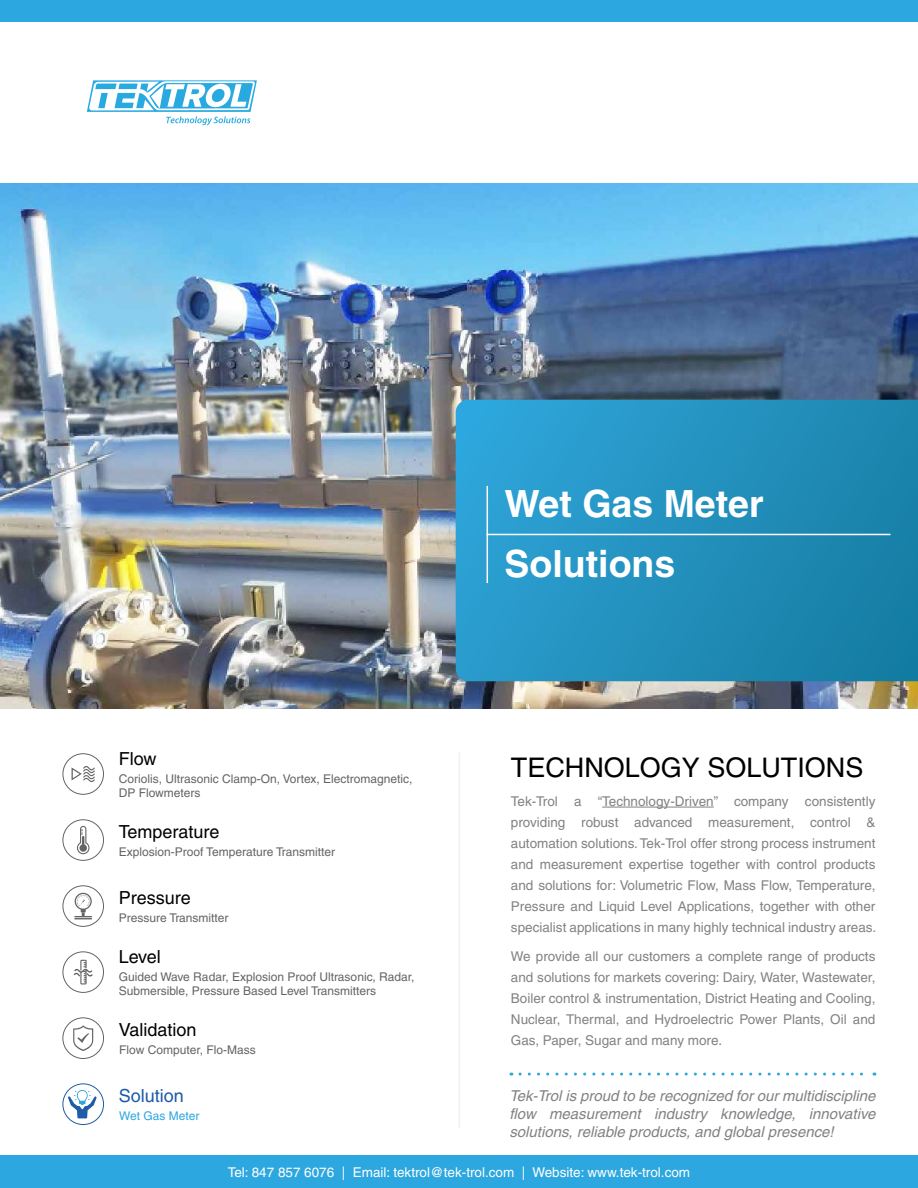
<style>
.page{position:relative;width:918px;height:1188px;background:#fff}
.page>*{position:absolute;margin:0;border:0;box-sizing:border-box;transform-origin:0 0}
.t1{font:700 37.5px/60px "Helvetica CE";color:#fff}
.t2{font:27px "Helvetica CE";color:#000}
.t3{font:18px "Helvetica CE";color:#000}
.t4{font:18px "Helvetica CE";color:#1d5aa8}
.t5{font:italic 15px/18px "Helvetica CE";color:#808285;text-align:justify}
.t6{font:13.5px/21px "Helvetica CE";color:#808285;text-align:justify}
.t7{font:13.5px "Helvetica CE";color:#fff}
.t8{font:12px/14.4px "Helvetica CE";color:#636466}
.t9{font:12px "Helvetica CE";color:#2da7df}
</style>
<div class="page">
<div style="left:0;top:1155px;width:918px;height:33px;background:#2da7df"></div>
<div style="left:0;top:0;width:918px;height:21px;background:#2da7df"></div>
<img style="left:0;top:184px;width:918px;height:525px">
<svg style="left:87px;top:80px;width:170px;height:45px"></svg>
<svg style="left:456px;top:400px;width:462px;height:281px"></svg>
<hr style="left:487px;top:486px;width:1px;height:97px;background:#fff">
<hr style="left:487px;top:534px;width:403px;height:1px;background:#fff">
<svg style="left:520px;top:1073px;width:355px;height:3px"></svg>
<hr style="left:602px;top:807px;width:112px;height:1px;background:#808285">
<div style="left:63px;top:753px;width:41px;height:42px;border:1px solid #636466;border-radius:50%"></div>
<svg style="left:72px;top:766px;width:23px;height:16px"></svg>
<div style="left:63px;top:952px;width:41px;height:41px;border:1px solid #636466;border-radius:50%"></div>
<svg style="left:74px;top:960px;width:19px;height:24px"></svg>
<div style="left:63px;top:819px;width:41px;height:42px;border:1px solid #636466;border-radius:50%"></div>
<svg style="left:77px;top:826px;width:13px;height:28px"></svg>
<div style="left:63px;top:885px;width:41px;height:42px;border:1px solid #636466;border-radius:50%"></div>
<svg style="left:75px;top:893px;width:17px;height:26px"></svg>
<div style="left:63px;top:1018px;width:41px;height:41px;border:1px solid #636466;border-radius:50%"></div>
<svg style="left:73px;top:1025px;width:20px;height:26px"></svg>
<hr style="left:459px;top:753px;width:1px;height:375px;background:#f1f1f2">
<svg style="left:63px;top:1084px;width:41px;height:41px"></svg>
<div style="left:63px;top:1084px;width:41px;height:41px;border:1px solid #205ba7;border-radius:50%"></div>
<svg style="left:68px;top:1090px;width:29px;height:28px"></svg>
<h3 class="t3" style="left:119px;top:748px;width:39px">Flow</h3>
<p class="t8" style="left:119px;top:771px;width:295px">Coriolis, Ultrasonic Clamp-On, Vortex, Electromagnetic,</p>
<p class="t8" style="left:119px;top:786px;width:83px">DP Flowmeters</p>
<h3 class="t3" style="left:119px;top:821px;width:102px">Temperature</h3>
<p class="t8" style="left:119px;top:844px;width:218px">Explosion-Proof Temperature Transmitter</p>
<h3 class="t3" style="left:119px;top:887px;width:74px">Pressure</h3>
<p class="t8" style="left:119px;top:910px;width:111px">Pressure Transmitter</p>
<h3 class="t3" style="left:119px;top:946px;width:44px">Level</h3>
<p class="t8" style="left:119px;top:969px;width:297px">Guided Wave Radar, Explosion Proof Ultrasonic, Radar,<br>Submersible, Pressure Based Level Transmitters</p>
<h3 class="t3" style="left:119px;top:1019px;width:79px">Validation</h3>
<p class="t8" style="left:119px;top:1043px;width:138px">Flow Computer, Flo-Mass</p>
<h3 class="t4" style="left:119px;top:1085px;width:67px">Solution</h3>
<p class="t9" style="left:119px;top:1109px;width:82px">Wet Gas Meter</p>
<h1 class="t1" style="left:505px;top:473px;width:261px">Wet Gas Meter<br>Solutions</h1>
<h2 class="t2" style="left:511px;top:752px;width:354px">TECHNOLOGY SOLUTIONS</h2>
<p class="t6" style="left:511px;top:790px;width:367px">Tek-Trol a “Technology-Driven” company consistently providing robust advanced measurement, control &amp; automation solutions. Tek-Trol offer strong process instrument and measurement expertise together with control products and solutions for: Volumetric Flow, Mass Flow, Temperature, Pressure and Liquid Level Applications, together with other specialist applications in many highly technical industry areas.</p>
<p class="t6" style="left:511px;top:946px;width:366px">We provide all our customers a complete range of products and solutions for markets covering: Dairy, Water, Wastewater, Boiler control &amp; instrumentation, District Heating and Cooling, Nuclear, Thermal, and Hydroelectric Power Plants, Oil and Gas, Paper, Sugar and many more.</p>
<p class="t5" style="left:509px;top:1087px;width:368px">Tek-Trol is proud to be recognized for our multidiscipline flow measurement industry knowledge, innovative solutions, reliable products, and global presence!</p>
<p class="t7" style="left:228px;top:1164px;width:464px">Tel: 847 857 6076 | Email: tektrol@tek-trol.com | Website: www.tek-trol.com</p>
</div>
